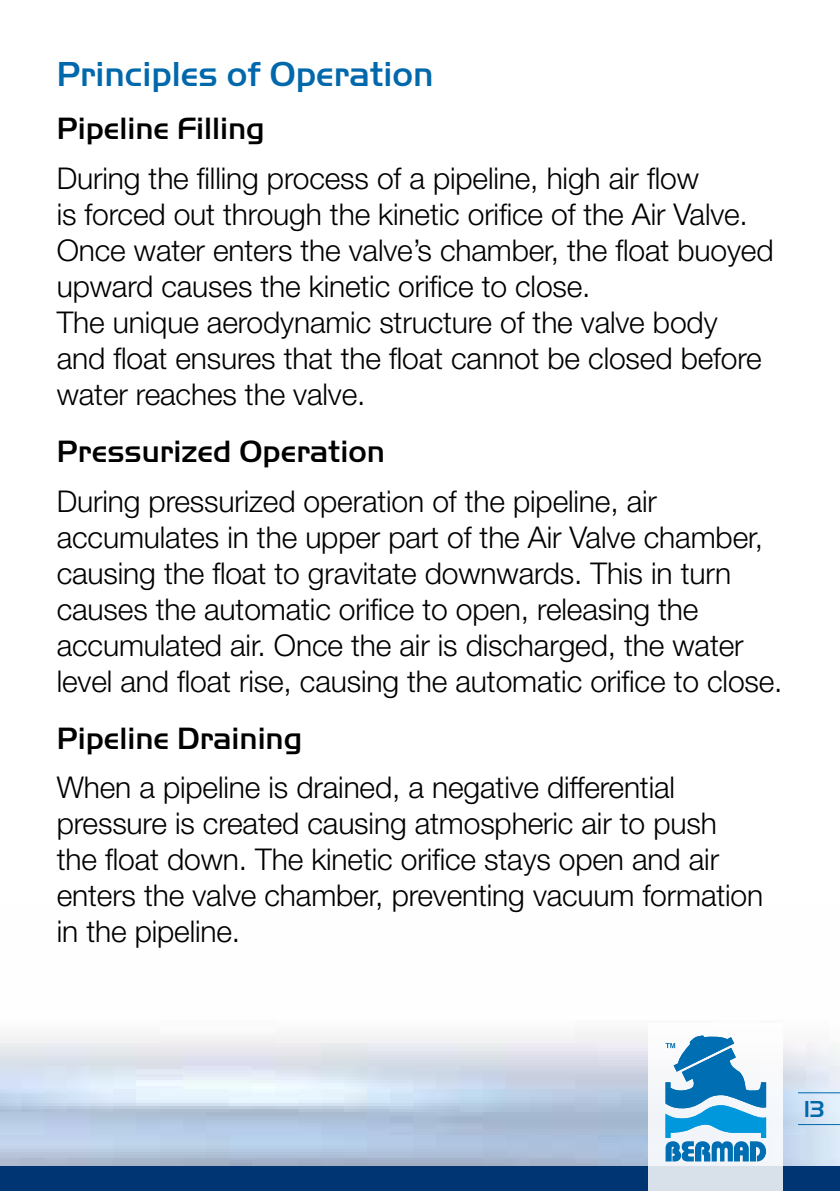
<style>
.page{position:relative;width:840px;height:1191px;background:#fff}
.page>*{position:absolute;margin:0;border:0;box-sizing:border-box;transform-origin:0 0}
.t1{font:500 36px "Handel Got D";color:#0068ab}
.t2{font:500 32px "Handel Got D";color:#000}
.t3{font:300 30px/36px "Helvetica Neue LT Pro";letter-spacing:-.005em;color:#000}
.t4{font:500 24px "Handel Got D";color:#0068ab}
</style>
<div class="page">
<div style="left:0;top:1166px;width:839px;height:25px;background:#003573"></div>
<div style="left:648px;top:1024px;width:134px;height:167px;background:linear-gradient(to bottom,#fff,#e0e8f0)"></div>
<svg style="left:665px;top:1035px;width:100px;height:126px"></svg>
<hr style="left:797px;top:1092px;width:42px;height:1px;background:#0068ab">
<hr style="left:797px;top:1123px;width:42px;height:2px;background:#0068ab">
<p class="t1" style="left:57px;top:53px;width:378px">Principles of Operation</p>
<p class="t2" style="left:57px;top:110px;width:209px">Pipeline Filling</p>
<p class="t3" style="left:57px;top:160px;width:718px">During the filling process of a pipeline, high air flow<br>is forced out through the kinetic orifice of the Air Valve.<br>Once water enters the valve’s chamber, the float buoyed upward causes the kinetic orifice to close.<br>The unique aerodynamic structure of the valve body and float ensures that the float cannot be closed before water reaches the valve.</p>
<p class="t2" style="left:57px;top:433px;width:329px">Pressurized Operation</p>
<p class="t3" style="left:57px;top:482px;width:727px">During pressurized operation of the pipeline, air accumulates in the upper part of the Air Valve chamber, causing the float to gravitate downwards. This in turn causes the automatic orifice to open, releasing the accumulated air. Once the air is discharged, the water level and float rise, causing the automatic orifice to close.</p>
<p class="t2" style="left:57px;top:720px;width:247px">Pipeline Draining</p>
<p class="t3" style="left:57px;top:769px;width:707px">When a pipeline is drained, a negative differential pressure is created causing atmospheric air to push the float down. The kinetic orifice stays open and air enters the valve chamber, preventing vacuum formation in the pipeline.</p>
<p class="t4" style="left:803px;top:1095px;width:22px">13</p>
</div>
